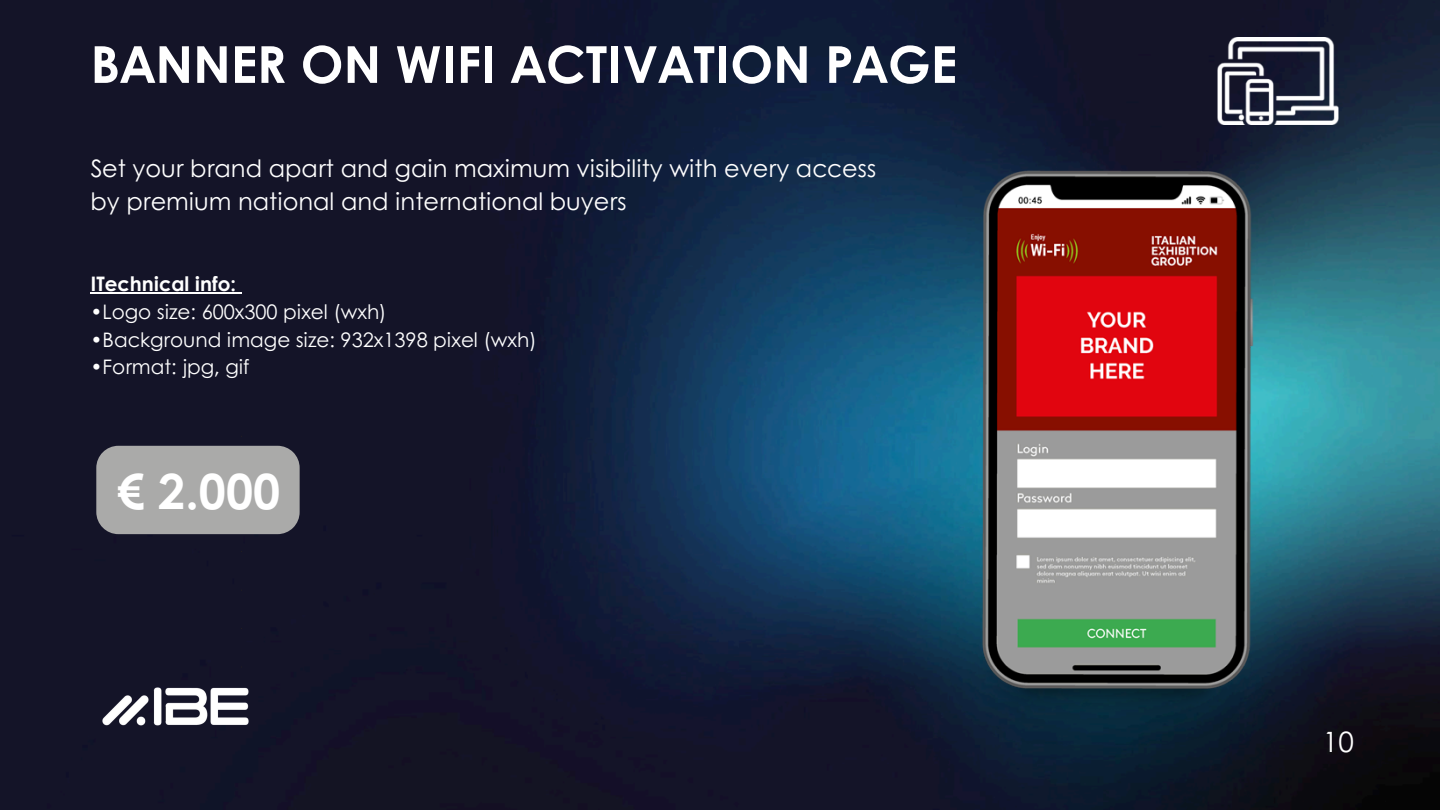
<style>
.page{position:relative;width:1440px;height:810px;background:#fff}
.page>*{position:absolute;margin:0;border:0;box-sizing:border-box;transform-origin:0 0}
.t1{font:700 51px "Century Gothic";color:#fff}
.t2{font:700 48.4px "Century Gothic";color:#fff}
.t3{font:28px "Century Gothic";color:#fff}
.t4{font:24px/33px "Century Gothic";color:#fff}
.t5{font:20px "Century Gothic";color:#fff}
.t6{font:700 20px "Century Gothic";color:#fff}
.s1{font-weight:700}
</style>
<div class="page">
<img style="left:0;top:0;width:1440px;height:810px">
<img style="left:1218px;top:37px;width:120px;height:56px">
<img style="left:811px;top:93px;width:565px;height:710px">
<hr style="left:91px;top:293px;width:145px;height:1px;background:#fff">
<svg style="left:96px;top:446px;width:204px;height:221px"></svg>
<img style="left:91px;top:675px;width:169px;height:67px">
<p class="t1" style="left:91px;top:26px;width:868px">BANNER ON WIFI ACTIVATION PAGE</p>
<p class="t4" style="left:91px;top:150px;width:787px">Set your brand apart and gain maximum visibility with every access by premium national and international buyers</p>
<h3 class="t6" style="left:91px;top:269px;width:147px">ITechnical info:</h3>
<p class="t5" style="left:91px;top:296px;width:298px"><span class="s1">•</span>Logo size: 600x300 pixel (wxh)</p>
<p class="t5" style="left:91px;top:324px;width:448px">•Background image size: 932x1398 pixel (wxh)</p>
<p class="t5" style="left:91px;top:352px;width:161px">•Format: jpg, gif</p>
<p class="t2" style="left:116px;top:455px;width:166px">€ 2.000</p>
<p class="t3" style="left:1323px;top:721px;width:33px">10</p>
</div>
